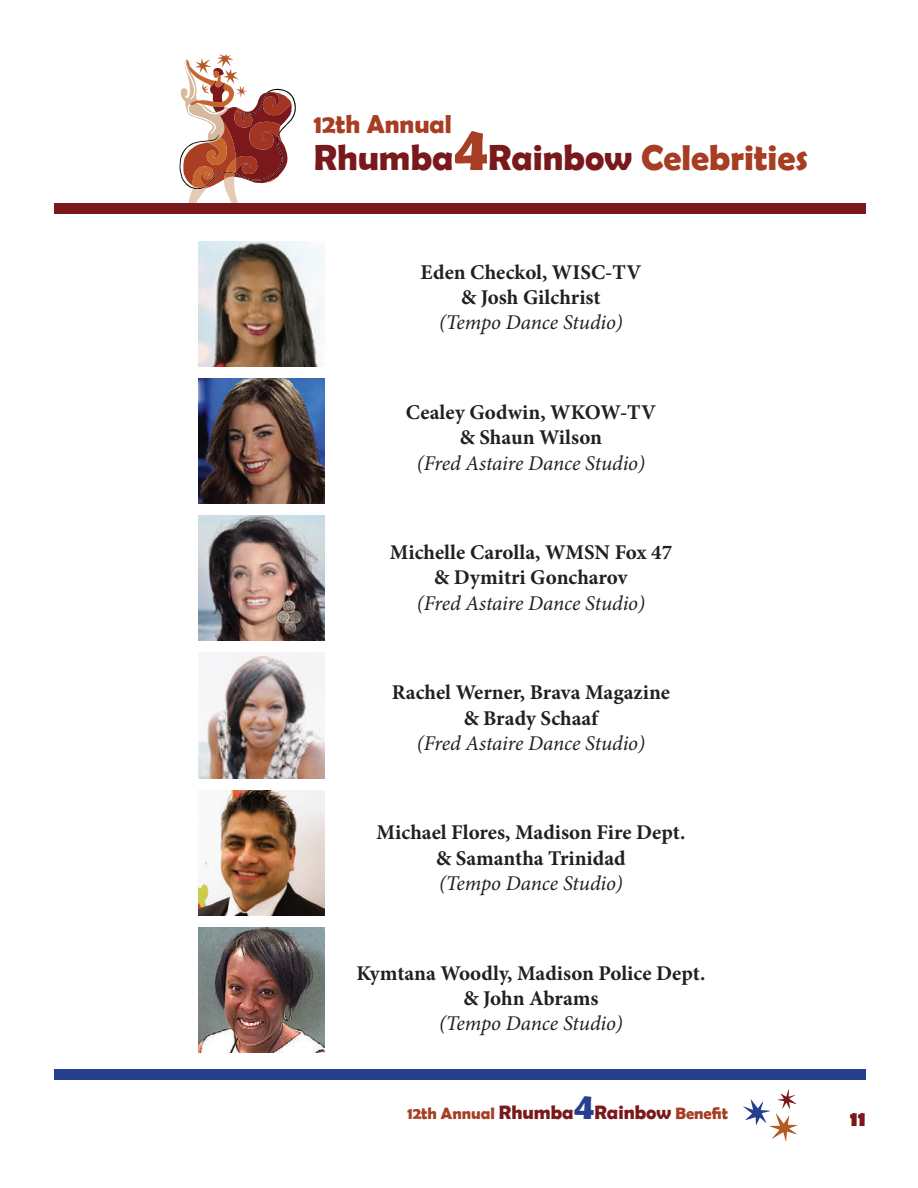
<style>
.page{position:relative;width:918px;height:1188px;background:#fff}
.page>*{position:absolute;margin:0;border:0;box-sizing:border-box;transform-origin:0 0}
.t1{font:700 36.45px "Berlin Sans FB Demi";color:#7a191b}
.t2{font:700 26.1px "Berlin Sans FB Demi";color:#a73d23}
.t3{font:700 21px/25.2px "Minion Pro";color:#231f20;text-align:center}
.t4{font:italic 21px "Minion Pro";letter-spacing:-.01em;color:#231f20}
.t5{font:700 21px "Berlin Sans FB";color:#7a181b}
.t6{font:700 16.5px "Berlin Sans FB Demi";color:#a73d23}
.s1{font-size:62.55px;color:#a73d23}
.s2{font-size:36px;color:#a73d23}
.s3{font-size:19.5px;color:#7a191b}
.s4{font-size:37.5px;color:#253f8e}
</style>
<div class="page">
<svg style="left:743px;top:1089px;width:55px;height:52px"></svg>
<div style="left:54px;top:1069px;width:812px;height:11px;background:#253f8e"></div>
<svg style="left:179px;top:54px;width:117px;height:149px"></svg>
<div style="left:54px;top:203px;width:812px;height:10px;background:#7a181b"></div>
<img style="left:199px;top:241px;width:125px;height:125px">
<img style="left:199px;top:653px;width:125px;height:125px">
<img style="left:199px;top:378px;width:125px;height:126px">
<img style="left:199px;top:790px;width:125px;height:125px">
<img style="left:199px;top:516px;width:125px;height:125px">
<img style="left:199px;top:927px;width:125px;height:126px">
<p class="t2" style="left:314px;top:109px;width:140px">12th Annual</p>
<h1 class="t1" style="left:314px;top:136px;width:496px">Rhumba<span class="s1">4</span>Rainbow <span class="s2">Celebrities</span></h1>
<p class="t3" style="left:421px;top:260px;width:222px">Eden Checkol, WISC-TV &amp; Josh Gilchrist</p>
<p class="t4" style="left:439px;top:308px;width:185px">(Tempo Dance Studio)</p>
<p class="t3" style="left:406px;top:400px;width:252px">Cealey Godwin, WKOW-TV &amp; Shaun Wilson</p>
<p class="t4" style="left:417px;top:449px;width:230px">(Fred Astaire Dance Studio)</p>
<p class="t3" style="left:390px;top:540px;width:284px">Michelle Carolla, WMSN Fox 47 &amp; Dymitri Goncharov</p>
<p class="t4" style="left:417px;top:589px;width:230px">(Fred Astaire Dance Studio)</p>
<p class="t3" style="left:392px;top:680px;width:280px">Rachel Werner, Brava Magazine &amp; Brady Schaaf</p>
<p class="t4" style="left:417px;top:729px;width:230px">(Fred Astaire Dance Studio)</p>
<p class="t3" style="left:377px;top:820px;width:310px">Michael Flores, Madison Fire Dept. &amp; Samantha Trinidad</p>
<p class="t4" style="left:439px;top:869px;width:185px">(Tempo Dance Studio)</p>
<p class="t3" style="left:357px;top:960px;width:350px">Kymtana Woodly, Madison Police Dept. &amp; John Abrams</p>
<p class="t4" style="left:439px;top:1009px;width:185px">(Tempo Dance Studio)</p>
<p class="t6" style="left:407px;top:1104px;width:322px">12th Annual <span class="s3">Rhumba</span><span class="s4">4</span><span class="s3">Rainbow</span> Benefit</p>
<p class="t5" style="left:850px;top:1107px;width:18px">11</p>
</div>
